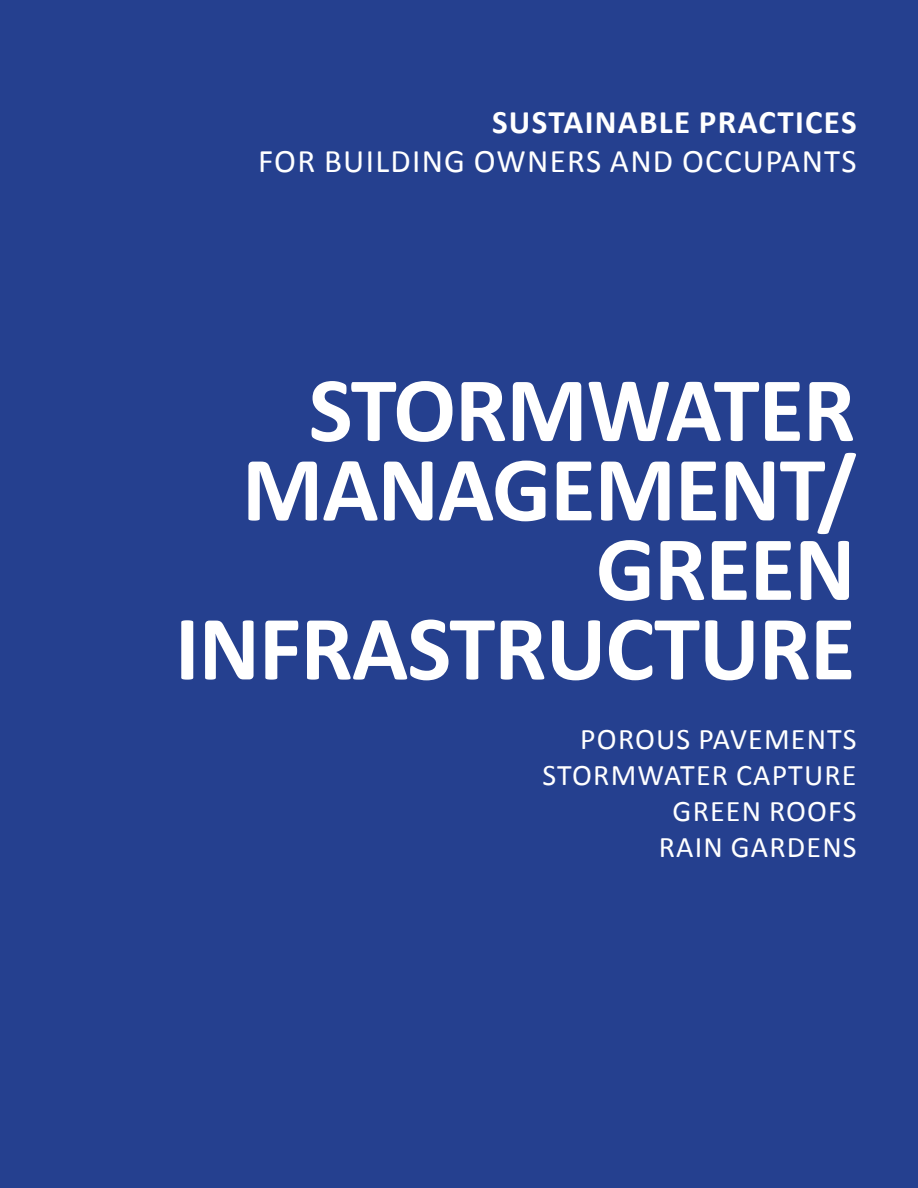
<style>
.page{position:relative;width:918px;height:1188px;background:#25408f}
.page>*{position:absolute;margin:0;border:0;box-sizing:border-box;transform-origin:0 0}
.t1{font:700 93px/79.5px "Calibri";letter-spacing:-.01em;color:#fff;text-align:right}
.t2{font:33px "Calibri";letter-spacing:.04em;color:#fff}
.Discipline_Header{font:700 33px "Calibri";letter-spacing:.04em;color:#fff}
.Practices_List_Subca{font:30px "Calibri";letter-spacing:.04em;color:#fff}
</style>
<div class="page">
<p class="Discipline_Header" style="left:492px;top:101px;width:366px">SUSTAINABLE PRACTICES</p>
<p class="t2" style="left:258px;top:141px;width:600px">FOR BUILDING OWNERS AND OCCUPANTS</p>
<p class="t1" style="left:175px;top:370px;width:684px">STORMWATER<br>MANAGEMENT/<br>GREEN<br>INFRASTRUCTURE</p>
<p class="Practices_List_Subca" style="left:580px;top:720px;width:278px">POROUS PAVEMENTS</p>
<p class="Practices_List_Subca" style="left:543px;top:756px;width:316px">STORMWATER CAPTURE</p>
<p class="Practices_List_Subca" style="left:673px;top:792px;width:186px">GREEN ROOFS</p>
<p class="Practices_List_Subca" style="left:659px;top:828px;width:199px">RAIN GARDENS</p>
</div>
